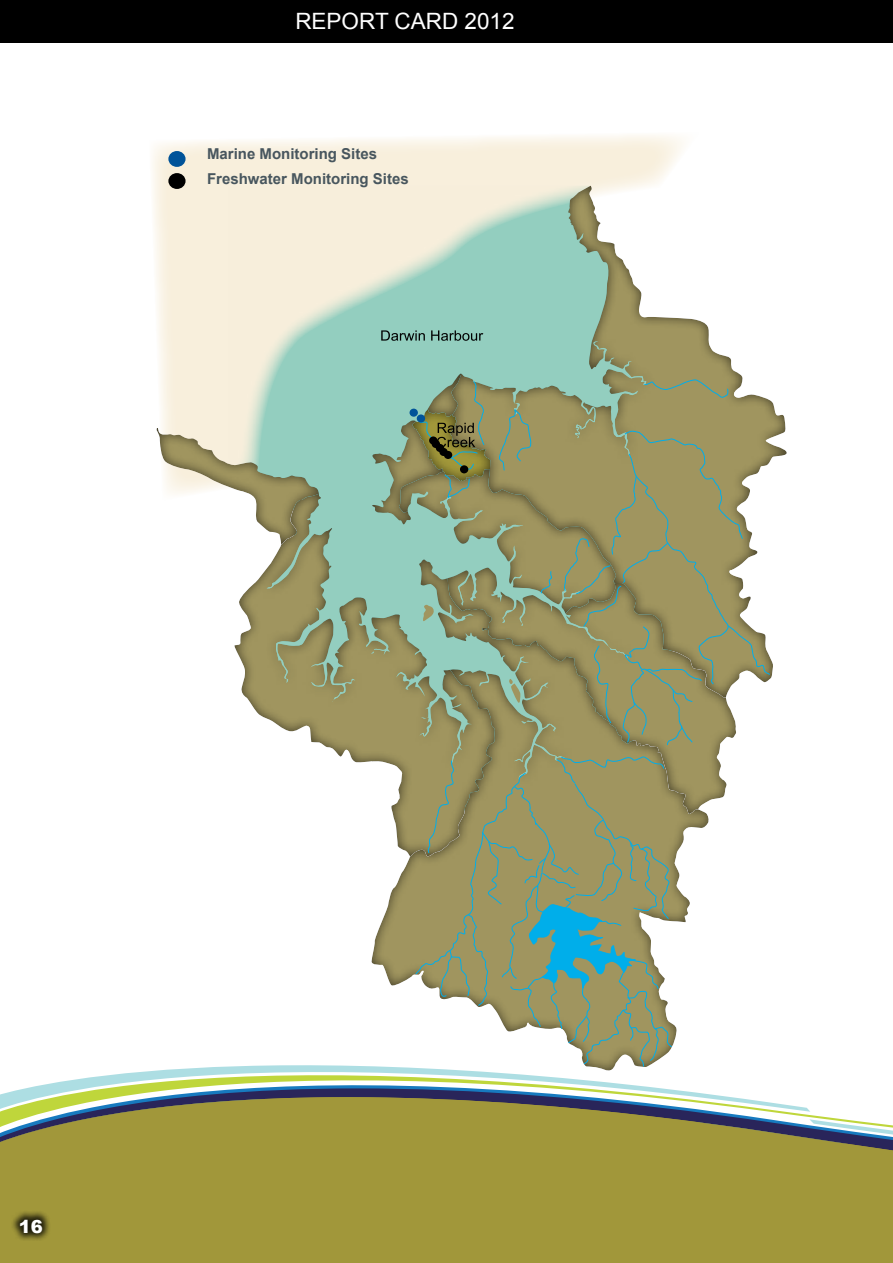
<style>
.page{position:relative;width:893px;height:1263px;background:#fff}
.page>*{position:absolute;margin:0;border:0;box-sizing:border-box;transform-origin:0 0}
.t1{font:22.5px "Arial";color:#fff}
.t2{font:900 18px "Arial";color:#fff}
.t3{font:700 15px/25.2px "Arial";color:#48565e}
</style>
<div class="page">
<div style="left:0;top:0;width:893px;height:43px;background:#000"></div>
<div style="left:0;top:1200px;width:893px;height:63px;background:#a1973a"></div>
<div style="left:0;top:1113px;width:840px;height:87px;background:#a1973a"></div>
<svg style="left:0;top:1065px;width:810px;height:48px"></svg>
<svg style="left:809px;top:1119px;width:84px;height:108px;background:#999553"></svg>
<div style="left:11px;top:1210px;width:41px;height:32px;background:#000;opacity:.82"></div>
<svg style="left:152px;top:135px;width:531px;height:359px;background:#e1e8d7"></svg>
<div style="left:450px;top:185px;width:338px;height:513px;background:#000;opacity:.63"></div>
<div style="left:447px;top:566px;width:290px;height:249px;background:#000;opacity:.63"></div>
<div style="left:234px;top:494px;width:261px;height:363px;background:#000;opacity:.63"></div>
<div style="left:371px;top:558px;width:339px;height:513px;background:#000;opacity:.63"></div>
<div style="left:156px;top:428px;width:165px;height:119px;background:#000;opacity:.63"></div>
<div style="left:426px;top:372px;width:36px;height:47px;background:#93cebf"></div>
<svg style="left:415px;top:756px;width:257px;height:311px;background:#9ea47f"></svg>
<div style="left:168px;top:151px;width:18px;height:16px;background:#005399;border-radius:50%"></div>
<div style="left:168px;top:173px;width:18px;height:16px;background:#000;border-radius:50%"></div>
<svg style="left:381px;top:330px;width:102px;height:11px"></svg>
<svg style="left:371px;top:373px;width:399px;height:372px;background:#999d74"></svg>
<h1 class="t1" style="left:295px;top:7px;width:221px">REPORT CARD 2012</h1>
<p class="t3" style="left:207px;top:142px;width:203px">Marine Monitoring Sites<br>Freshwater Monitoring Sites</p>
<p class="t2" style="left:19px;top:1213px;width:26px">16</p>
</div>
